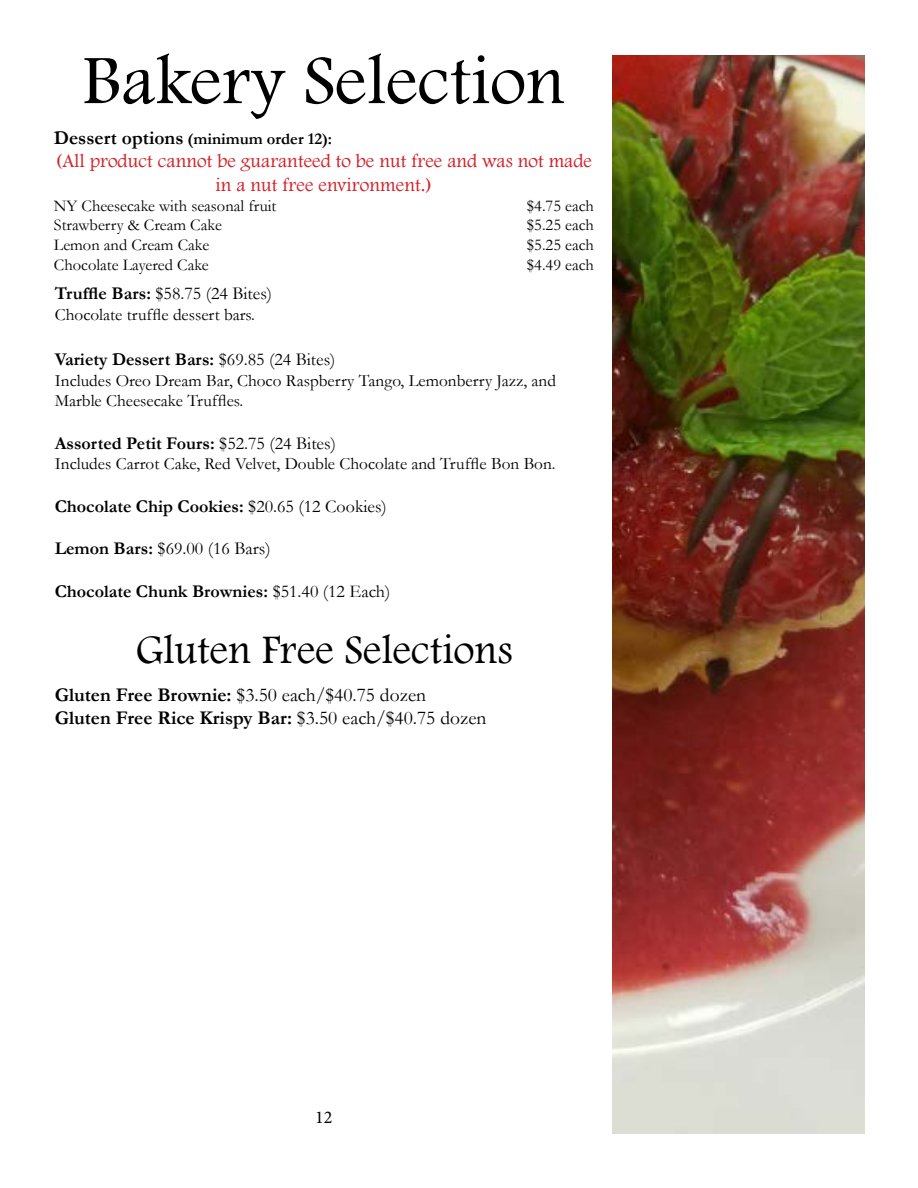
<style>
.page{position:relative;width:918px;height:1188px;background:#fff}
.page>*{position:absolute;margin:0;border:0;box-sizing:border-box;transform-origin:0 0}
.t1{font:72px "Footlight MT Light";color:#000}
.t2{font:42px "Footlight MT Light";color:#000}
.t3{font:700 19.5px/23.4px "Garamond";color:#000}
.t4{font:19.5px/23.4px "Footlight MT Light";color:#d2232a;text-align:center}
.t5{font:700 18px "Garamond";color:#000}
.t6{font:18px "Garamond";color:#000}
.t7{font:18px "Minion Pro";color:#000}
.t8{font:17.25px/20.7px "Garamond";color:#000}
.t9{font:16.5px "Garamond";color:#000}
.t10{font:700 16.5px "Garamond";color:#000}
.s1{font-size:19.5px}
.s2{font-weight:700}
.s3{font-weight:400}
</style>
<div class="page">
<img style="left:613px;top:55px;width:252px;height:1078px">
<h1 class="t1" style="left:82px;top:37px;width:485px">Bakery Selection</h1>
<p class="t10" style="left:54px;top:127px;width:280px"><span class="s1">Dessert options</span> (minimum order 12):</p>
<p class="t4" style="left:56px;top:149px;width:538px">(All product cannot be guaranteed to be nut free and was not made in a nut free environment.)</p>
<p class="t9" style="left:54px;top:194px;width:224px">NY Cheesecake with seasonal fruit</p>
<p class="t9" style="left:527px;top:194px;width:68px">$4.75 each</p>
<p class="t9" style="left:54px;top:214px;width:170px">Strawberry &amp; Cream Cake</p>
<p class="t9" style="left:527px;top:214px;width:68px">$5.25 each</p>
<p class="t9" style="left:54px;top:234px;width:157px">Lemon and Cream Cake</p>
<p class="t9" style="left:527px;top:234px;width:68px">$5.25 each</p>
<p class="t9" style="left:54px;top:254px;width:156px">Chocolate Layered Cake</p>
<p class="t9" style="left:527px;top:254px;width:68px">$4.49 each</p>
<p class="t6" style="left:55px;top:282px;width:219px"><span class="s2">Truffle Bars:</span> $58.75 (24 Bites)</p>
<p class="t8" style="left:55px;top:304px;width:202px">Chocolate truffle dessert bars.</p>
<p class="t5" style="left:55px;top:347px;width:282px">Variety Dessert Bars: <span class="s3">$69.85 (24 Bites)</span></p>
<p class="t8" style="left:55px;top:370px;width:503px">Includes Oreo Dream Bar, Choco Raspberry Tango, Lemonberry Jazz, and<br>Marble Cheesecake Truffles.</p>
<p class="t5" style="left:55px;top:431px;width:283px">Assorted Petit Fours: <span class="s3">$52.75 (24 Bites)</span></p>
<p class="t8" style="left:55px;top:453px;width:502px">Includes Carrot Cake, Red Velvet, Double Chocolate and Truffle Bon Bon.</p>
<p class="t5" style="left:55px;top:494px;width:334px">Chocolate Chip Cookies: <span class="s3">$20.65 (12 Cookies)</span></p>
<p class="t6" style="left:55px;top:536px;width:217px"><span class="s2">Lemon Bars:</span> $69.00 (16 Bars)</p>
<p class="t5" style="left:55px;top:579px;width:337px">Chocolate Chunk Brownies: <span class="s3">$51.40 (12 Each)</span></p>
<h2 class="t2" style="left:135px;top:624px;width:379px">Gluten Free Selections</h2>
<p class="t3" style="left:55px;top:683px;width:433px">Gluten Free Brownie: <span class="s3">$3.50 each/$40.75 dozen<br></span>Gluten Free Rice Krispy Bar: <span class="s3">$3.50 each/$40.75 dozen</span></p>
<p class="t7" style="left:315px;top:1105px;width:19px">12</p>
</div>
